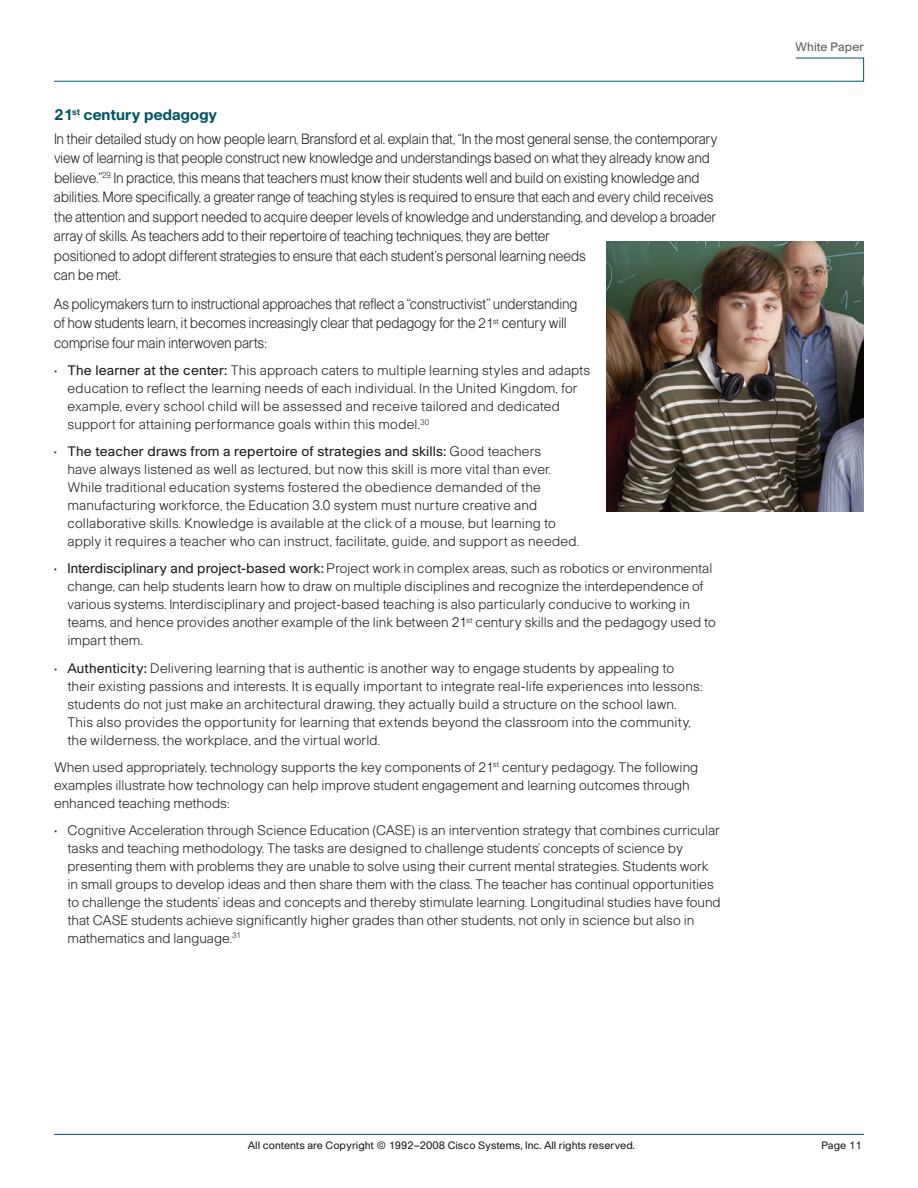
<style>
.page{position:relative;width:918px;height:1188px;background:#fff}
.page>*{position:absolute;margin:0;border:0;box-sizing:border-box;transform-origin:0 0}
.t1{font:700 15px "Cisco";color:#005467}
.t2{font:300 14.7px/19.5px "Cisco";letter-spacing:-.02em;color:#231f20;scale:.92 1}
.t3{font:300 13.5px/18px "Cisco";color:#231f20}
.t4{font:12px "Cisco";color:#5f5f62}
.t5{font:10.5px "Cisco";color:#231f20}
.s1{font-size:13.5px}
.s2{font-weight:400}
</style>
<div class="page">
<svg style="left:54px;top:57px;width:810px;height:25px"></svg>
<hr style="left:54px;top:1134px;width:810px;height:1px;background:#005467">
<img style="left:606px;top:242px;width:258px;height:270px">
<p class="t1" style="left:54px;top:105px;width:165px">21<sup>st</sup> century pedagogy</p>
<p class="t2" style="left:54px;top:128px;width:723px">In their detailed study on how people learn, Bransford et al. explain that, “In the most general sense, the contemporary view of learning is that people construct new knowledge and understandings based on what they already know and believe.”<sup>29</sup> In practice, this means that teachers must know their students well and build on existing knowledge and abilities. More specifically, a greater range of teaching styles is required to ensure that each and every child receives the attention and support needed to acquire deeper levels of knowledge and understanding, and develop a broader array of skills. As teachers add to their repertoire of teaching techniques, they are better<br>positioned to adopt different strategies to ensure that each student’s personal learning needs<br>can be met.</p>
<p class="t2" style="left:54px;top:294px;width:571px">As policymakers turn to instructional approaches that reflect a “constructivist” understanding of how students learn, it becomes increasingly clear that pedagogy for the <span class="s1">21</span><sup>st</sup> century will comprise four main interwoven parts:</p>
<p class="t3" style="left:68px;top:361px;width:524px;text-indent:-14px">• <span class="s2">The learner at the center:</span> This approach caters to multiple learning styles and adapts education to reflect the learning needs of each individual. In the United Kingdom, for example, every school child will be assessed and receive tailored and dedicated support for attaining performance goals within this model.<sup>30</sup></p>
<p class="t3" style="left:67px;top:442px;width:513px;text-indent:-14px">• <span class="s2">The teacher draws from a repertoire of strategies and skills:</span> Good teachers<br>have always listened as well as lectured, but now this skill is more vital than ever.<br>While traditional education systems fostered the obedience demanded of the manufacturing workforce, the Education 3.0 system must nurture creative and collaborative skills. Knowledge is available at the click of a mouse, but learning to apply it requires a teacher who can instruct, facilitate, guide, and support as needed.</p>
<p class="t3" style="left:67px;top:559px;width:650px;text-indent:-14px">• <span class="s2">Interdisciplinary and project-based work:</span> Project work in complex areas, such as robotics or environmental change, can help students learn how to draw on multiple disciplines and recognize the interdependence of various systems. Interdisciplinary and project-based teaching is also particularly conducive to working in teams, and hence provides another example of the link between 21<sup>st</sup> century skills and the pedagogy used to impart them.</p>
<p class="t3" style="left:68px;top:659px;width:637px;text-indent:-14px">• <span class="s2">Authenticity:</span> Delivering learning that is authentic is another way to engage students by appealing to their existing passions and interests. It is equally important to integrate real-life experiences into lessons: students do not just make an architectural drawing, they actually build a structure on the school lawn.<br>This also provides the opportunity for learning that extends beyond the classroom into the community, the wilderness, the workplace, and the virtual world.</p>
<p class="t3" style="left:54px;top:758px;width:646px">When used appropriately, technology supports the key components of 21<sup>st</sup> century pedagogy. The following examples illustrate how technology can help improve student engagement and learning outcomes through enhanced teaching methods:</p>
<p class="t3" style="left:68px;top:821px;width:655px;text-indent:-14px">• Cognitive Acceleration through Science Education (CASE) is an intervention strategy that combines curricular tasks and teaching methodology. The tasks are designed to challenge students’ concepts of science by presenting them with problems they are unable to solve using their current mental strategies. Students work in small groups to develop ideas and then share them with the class. The teacher has continual opportunities to challenge the students’ ideas and concepts and thereby stimulate learning. Longitudinal studies have found that CASE students achieve significantly higher grades than other students, not only in science but also in mathematics and language.<sup>31</sup></p>
<p class="t4" style="left:795px;top:40px;width:70px">White Paper</p>
<p class="t5" style="left:248px;top:1139px;width:389px">All contents are Copyright © 1992–2008 Cisco Systems, Inc. All rights reserved.</p>
<p class="t5" style="left:821px;top:1139px;width:42px">Page 11</p>
</div>
